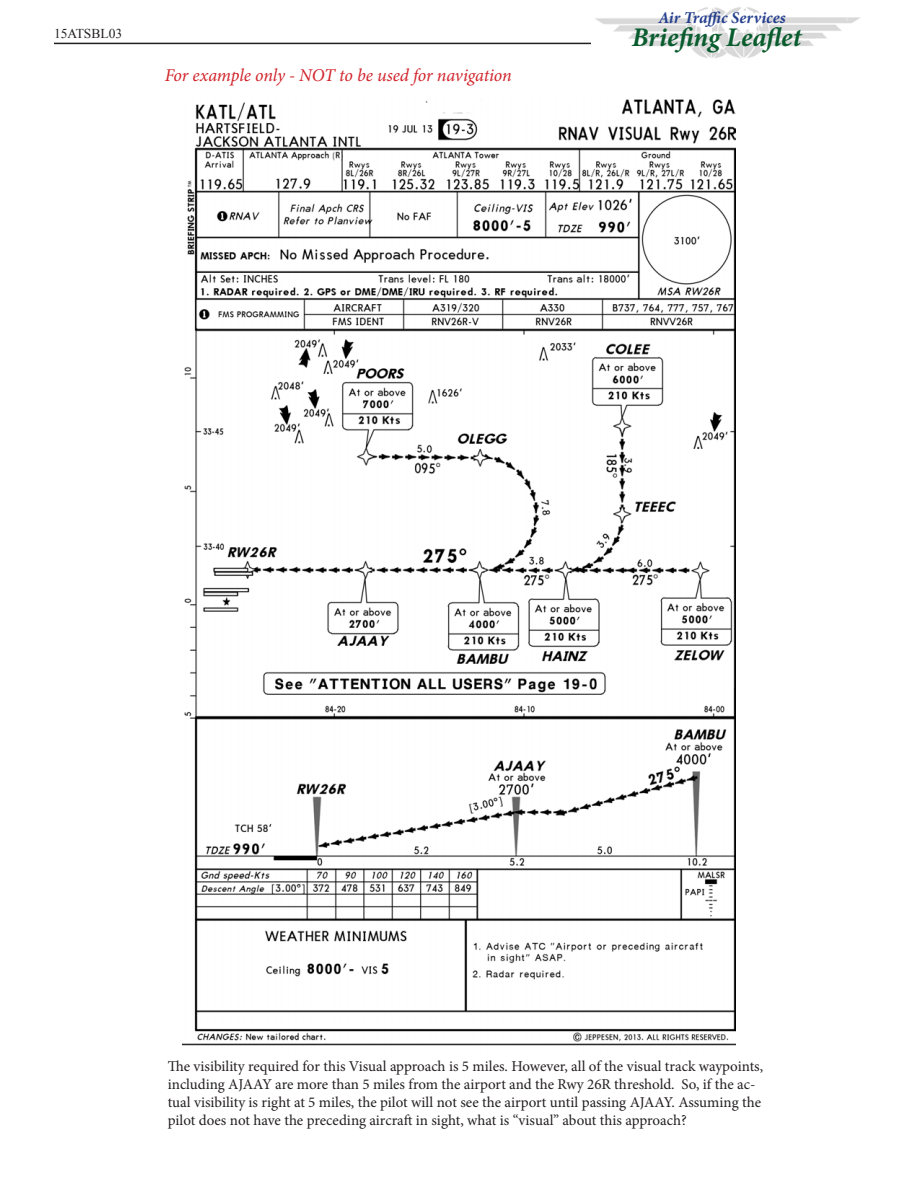
<style>
.page{position:relative;width:918px;height:1188px;background:#fff}
.page>*{position:absolute;margin:0;border:0;box-sizing:border-box;transform-origin:0 0}
.t1{font:italic 700 27px "Minion Pro";letter-spacing:.005em;color:#095c2e}
.t2{font:italic 18px "Minion Pro";letter-spacing:-.01em;color:#d1232a}
.t3{font:italic 700 16.5px "Minion Pro";color:#253f8e}
.Chart_Description{font:15px/18px "Minion Pro";color:#231f20}
.t4{font:13.5px "Times New Roman";color:#231f20}
</style>
<div class="page">
<hr style="left:54px;top:43px;width:810px;height:1px;background:#231f20">
<img style="left:591px;top:7px;width:273px;height:51px">
<img style="left:182px;top:99px;width:554px;height:947px">
<p class="t3" style="left:658px;top:6px;width:129px">Air Traffic Services</p>
<p class="t4" style="left:54px;top:25px;width:70px">15ATSBL03</p>
<h1 class="t1" style="left:632px;top:18px;width:171px">Briefing Leaflet</h1>
<p class="t2" style="left:165px;top:63px;width:349px">For example only - NOT to be used for navigation</p>
<p class="Chart_Description" style="left:168px;top:1057px;width:597px">The visibility required for this Visual approach is 5 miles. However, all of the visual track waypoints, including AJAAY are more than 5 miles from the airport and the Rwy 26R threshold. So, if the ac&shy;tual visibility is right at 5 miles, the pilot will not see the airport until passing AJAAY. Assuming the pilot does not have the preceding aircraft in sight, what is “visual” about this approach?</p>
</div>
